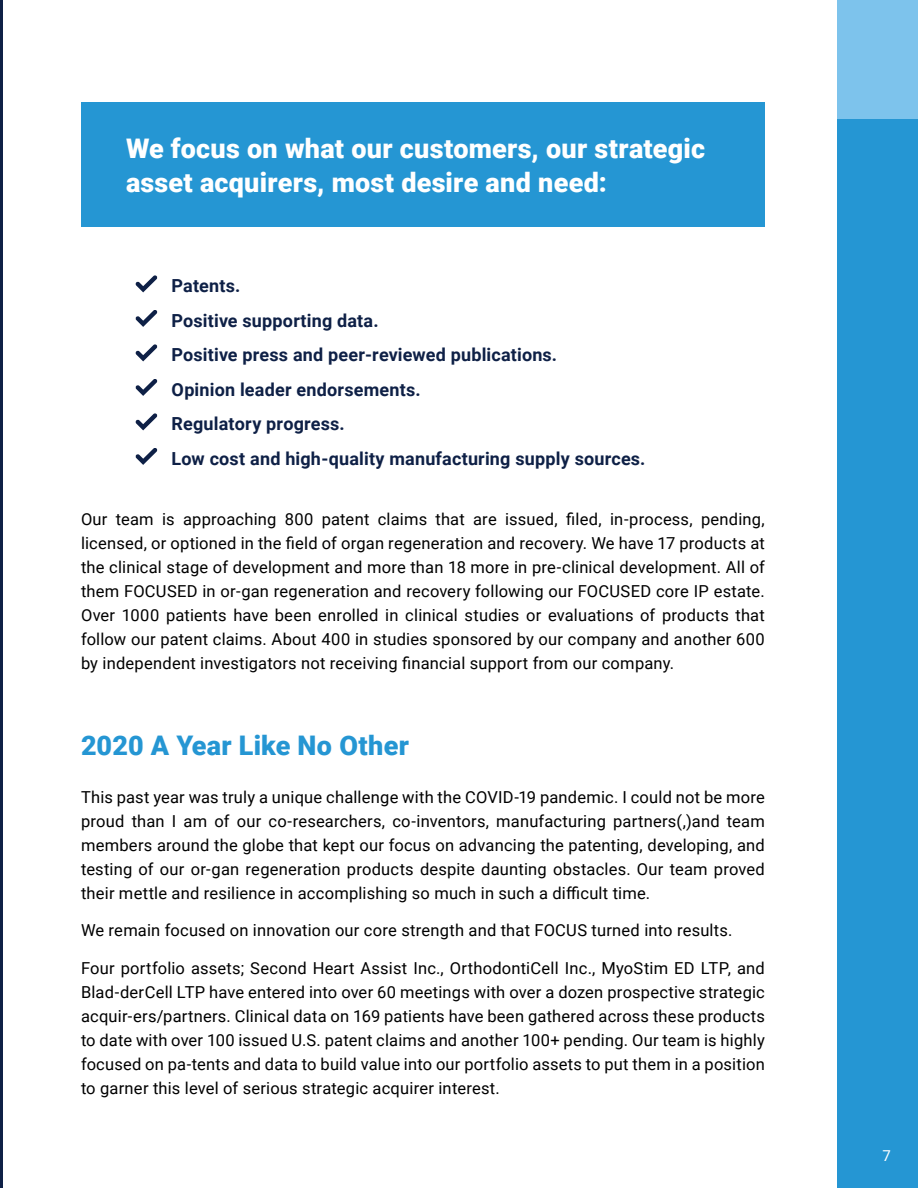
<style>
.page{position:relative;width:918px;height:1188px;background:#fff}
.page>*{position:absolute;margin:0;border:0;box-sizing:border-box;transform-origin:0 0}
.t1{font:900 27px/34.5px "Roboto";letter-spacing:.01em;color:#fff}
.t2{font:900 27px "Roboto";letter-spacing:.005em;color:#2596d3}
.t3{font:700 18px/34.5px "Roboto";letter-spacing:.01em;color:#0e2046}
.t4{font:16.5px/24px "Roboto";letter-spacing:.01em;color:#000;text-align:justify}
.t5{font:15px "Roboto";color:#fff}
</style>
<div class="page">
<hr style="left:0;top:0;width:2px;height:1188px;background:#0e2046">
<div style="left:837px;top:0;width:81px;height:1188px;background:#2596d3"></div>
<div style="left:837px;top:0;width:81px;height:119px;background:#7dc3ec"></div>
<div style="left:81px;top:103px;width:684px;height:124px;background:#2596d3"></div>
<svg style="left:135px;top:275px;width:22px;height:17px"></svg>
<svg style="left:135px;top:310px;width:22px;height:17px"></svg>
<svg style="left:135px;top:344px;width:22px;height:17px"></svg>
<svg style="left:135px;top:379px;width:22px;height:17px"></svg>
<svg style="left:135px;top:413px;width:22px;height:17px"></svg>
<svg style="left:135px;top:448px;width:22px;height:17px"></svg>
<h1 class="t1" style="left:126px;top:130px;width:581px">We focus on what our customers, our strategic asset acquirers, most desire and need:</h1>
<p class="t3" style="left:172px;top:268px;width:475px">Patents.<br>Positive supporting data.<br>Positive press and peer-reviewed publications.<br>Opinion leader endorsements.<br>Regulatory progress.<br>Low cost and high-quality manufacturing supply sources.</p>
<p class="t4" style="left:81px;top:507px;width:685px">Our team is approaching 800 patent claims that are issued, filed, in-process, pending, licensed, or optioned in the field of organ regeneration and recovery. We have 17 products at the clinical stage of development and more than 18 more in pre-clinical development. All of them FOCUSED in or-gan regeneration and recovery following our FOCUSED core IP estate.<br>Over 1000 patients have been enrolled in clinical studies or evaluations of products that follow our patent claims. About 400 in studies sponsored by our company and another 600 by independent investigators not receiving financial support from our company.</p>
<h1 class="t2" style="left:81px;top:726px;width:330px">2020 A Year Like No Other</h1>
<p class="t4" style="left:81px;top:784px;width:685px">This past year was truly a unique challenge with the COVID-19 pandemic. I could not be more proud than I am of our co-researchers, co-inventors, manufacturing partners(,)and team members around the globe that kept our focus on advancing the patenting, developing, and testing of our or-gan regeneration products despite daunting obstacles. Our team proved their mettle and resilience in accomplishing so much in such a difficult time.</p>
<p class="t4" style="left:81px;top:918px;width:653px">We remain focused on innovation our core strength and that FOCUS turned into results.</p>
<p class="t4" style="left:81px;top:955px;width:685px">Four portfolio assets; Second Heart Assist Inc., OrthodontiCell Inc., MyoStim ED LTP, and Blad-derCell LTP have entered into over 60 meetings with over a dozen prospective strategic acquir-ers/partners. Clinical data on 169 patients have been gathered across these products to date with over 100 issued U.S. patent claims and another 100+ pending. Our team is highly focused on pa-tents and data to build value into our portfolio assets to put them in a position to garner this level of serious strategic acquirer interest.</p>
<p class="t5" style="left:883px;top:1145px;width:10px">7</p>
</div>
